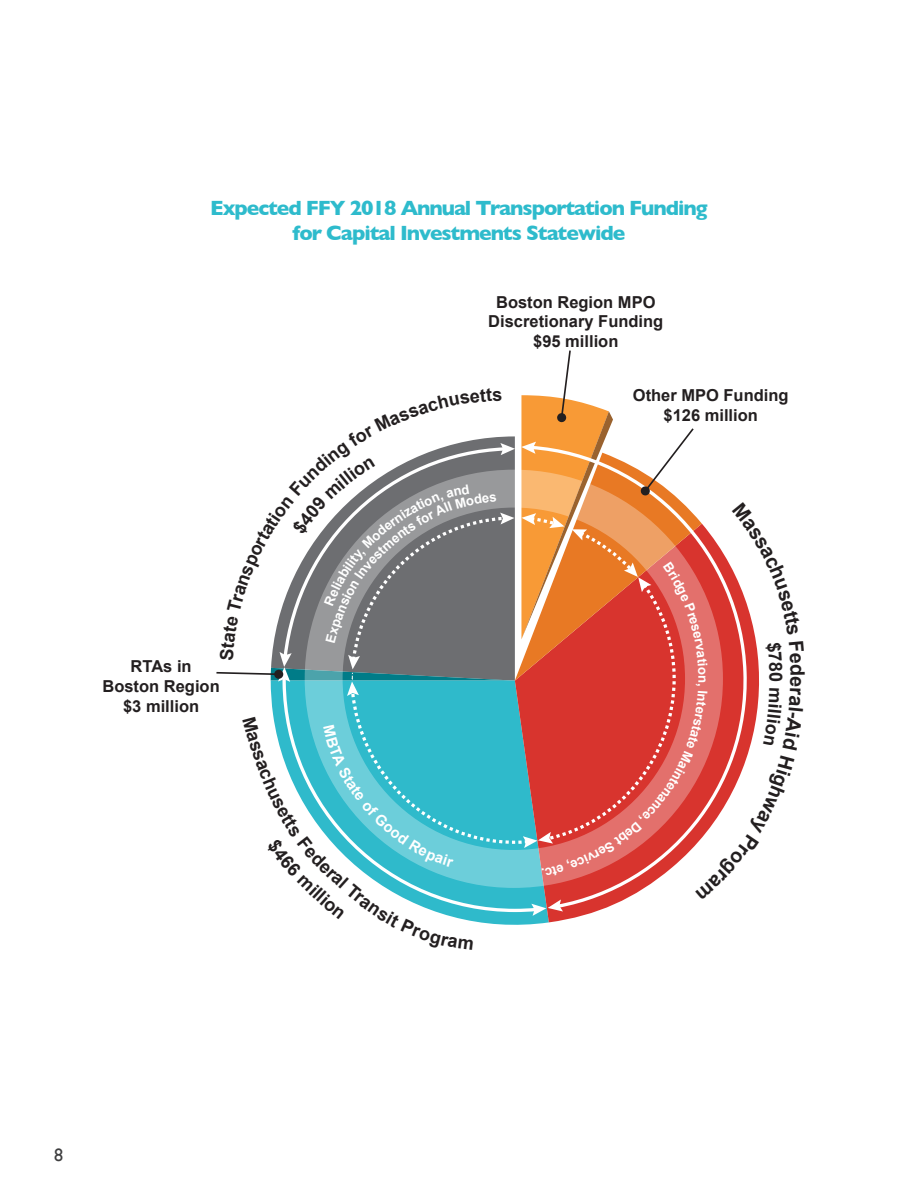
<style>
.page{position:relative;width:918px;height:1188px;background:#fff}
.page>*{position:absolute;margin:0;border:0;box-sizing:border-box;transform-origin:0 0}
.Figure{font:700 21px "Gill Sans";letter-spacing:-.05em;color:#2ebbcc}
.t1{font:700 18.15px "Arial";color:#231f20}
.t2{font:18px "Gill Sans";color:#3e3e3f}
.t3{font:700 16.5px/19.8px "Arial";color:#231f20;text-align:center}
.t4{font:700 13.2px "Arial";color:#fff}
</style>
<div class="page">
<svg style="left:216px;top:350px;width:543px;height:575px"></svg>
<p class="Figure" style="left:210px;top:192px;width:499px">Expected FFY 2018 Annual Transportation Funding</p>
<p class="Figure" style="left:293px;top:217px;width:334px">for Capital Investments Statewide</p>
<p class="t3" style="left:488px;top:293px;width:176px">Boston Region MPO<br>Discretionary Funding $95 million</p>
<p class="t3" style="left:103px;top:657px;width:119px">RTAs in<br>Boston Region $3 million</p>
<p class="t3" style="left:633px;top:386px;width:157px">Other MPO Funding $126 million</p>
<p class="t4" style="left:712px;top:675px;width:10px;rotate:90deg">n</p>
<p class="t1" style="left:788px;top:672px;width:12px;rotate:90deg">0</p>
<p class="t2" style="left:54px;top:1145px;width:10px">8</p>
</div>
